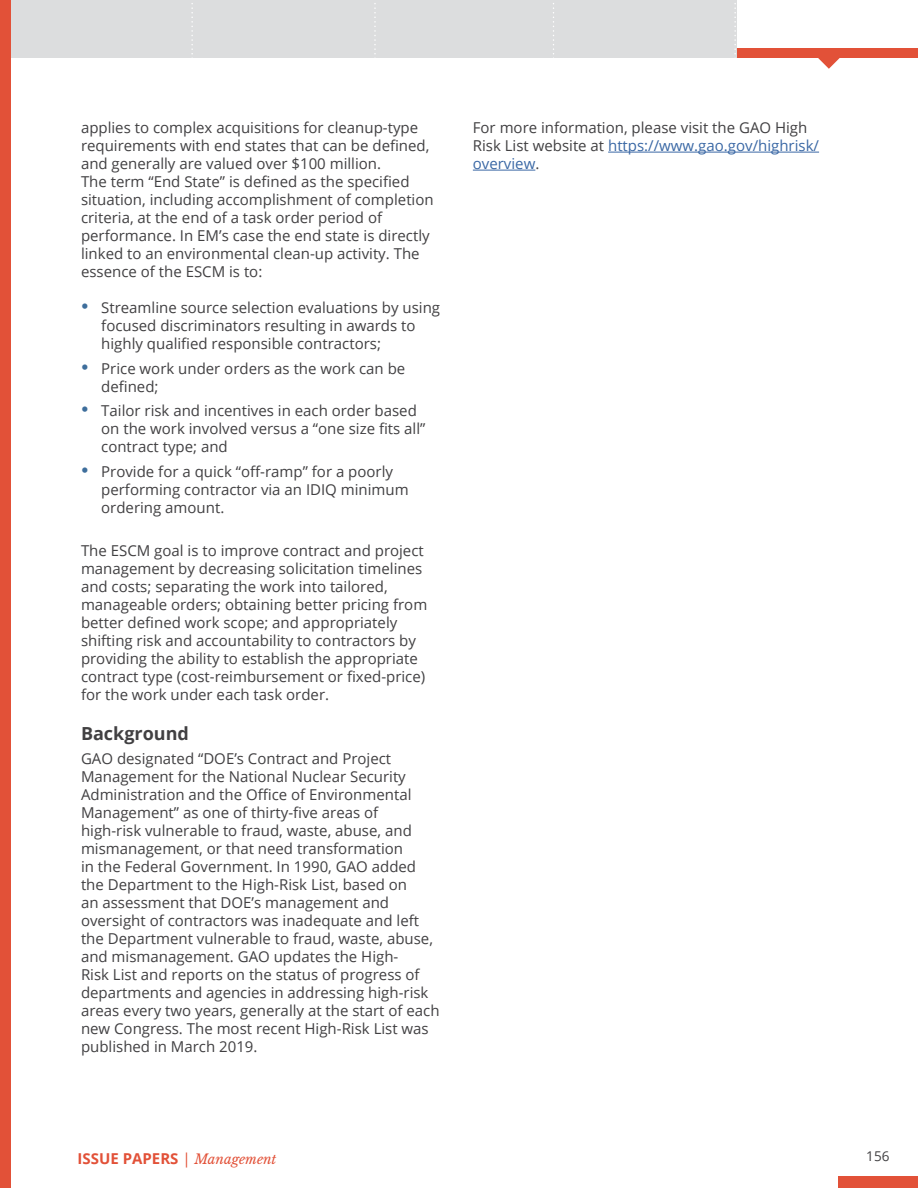
<style>
.page{position:relative;width:918px;height:1188px;background:#fff}
.page>*{position:absolute;margin:0;border:0;box-sizing:border-box;transform-origin:0 0}
.t1{font:700 18px "Open Sans";color:#414042}
.t2{font:15px/18px "Open Sans";color:#414042}
.t3{font:700 15px "Open Sans";color:#e25138}
.t4{font:13.5px "Open Sans";color:#414042}
.s1{color:#3e6e9c}
.s2{color:#3a68a5}
.s3{font-weight:400}
.s4{font-family:"Libre Baskerville";font-weight:400;font-style:italic;font-size:13.5px}
</style>
<div class="page">
<div style="left:838px;top:1176px;width:80px;height:12px;background:#e25138"></div>
<div style="left:734px;top:48px;width:184px;height:10px;background:#e25138"></div>
<svg style="left:818px;top:58px;width:22px;height:11px"></svg>
<div style="left:370px;top:0;width:186px;height:58px;background:#dcddde"></div>
<div style="left:8px;top:0;width:184px;height:58px;background:#dcddde"></div>
<div style="left:192px;top:0;width:184px;height:58px;background:#dcddde"></div>
<svg style="left:374px;top:3px;width:2px;height:51px"></svg>
<div style="left:554px;top:0;width:183px;height:58px;background:#dcddde"></div>
<svg style="left:553px;top:3px;width:1px;height:55px"></svg>
<svg style="left:734px;top:3px;width:2px;height:51px"></svg>
<svg style="left:191px;top:3px;width:2px;height:51px"></svg>
<div style="left:0;top:0;width:11px;height:1188px;background:#e25138"></div>
<hr style="left:608px;top:152px;width:211px;height:1px;background:#3a68a5">
<hr style="left:473px;top:170px;width:62px;height:1px;background:#3a68a5">
<p class="t2" style="left:81px;top:118px;width:354px">applies to complex acquisitions for cleanup-type requirements with end states that can be defined, and generally are valued over $100 million.<br>The term “End State” is defined as the specified situation, including accomplishment of completion criteria, at the end of a task order period of performance. In EM’s case the end state is directly linked to an environmental clean-up activity. The essence of the ESCM is to:</p>
<p class="t2" style="left:101px;top:298px;width:340px;text-indent:-20px"><span class="s1">•</span> Streamline source selection evaluations by using focused discriminators resulting in awards to highly qualified responsible contractors;</p>
<p class="t2" style="left:101px;top:359px;width:306px;text-indent:-20px"><span class="s1">•</span> Price work under orders as the work can be defined;</p>
<p class="t2" style="left:101px;top:402px;width:326px;text-indent:-20px"><span class="s1">•</span> Tailor risk and incentives in each order based on the work involved versus a “one size fits all” contract type; and</p>
<p class="t2" style="left:101px;top:462px;width:309px;text-indent:-20px"><span class="s1">•</span> Provide for a quick “off-ramp” for a poorly performing contractor via an IDIQ minimum ordering amount.</p>
<p class="t2" style="left:81px;top:541px;width:348px">The ESCM goal is to improve contract and project management by decreasing solicitation timelines and costs; separating the work into tailored, manageable orders; obtaining better pricing from better defined work scope; and appropriately shifting risk and accountability to contractors by providing the ability to establish the appropriate contract type (cost-reimbursement or fixed-price) for the work under each task order.</p>
<p class="t1" style="left:81px;top:720px;width:109px">Background</p>
<p class="t2" style="left:81px;top:749px;width:360px">GAO designated “DOE’s Contract and Project Management for the National Nuclear Security Administration and the Office of Environmental Management” as one of thirty-five areas of high-risk vulnerable to fraud, waste, abuse, and mismanagement, or that need transformation<br>in the Federal Government. In 1990, GAO added the Department to the High-Risk List, based on<br>an assessment that DOE’s management and oversight of contractors was inadequate and left the Department vulnerable to fraud, waste, abuse, and mismanagement. GAO updates the High-<br>Risk List and reports on the status of progress of departments and agencies in addressing high-risk areas every two years, generally at the start of each new Congress. The most recent High-Risk List was published in March 2019.</p>
<p class="t2" style="left:473px;top:118px;width:348px">For more information, please visit the GAO High<br>Risk List website at <span class="s2">https://www.gao.gov/highrisk/ overview</span>.</p>
<p class="t3" style="left:78px;top:1148px;width:200px">ISSUE PAPERS <span class="s3">|</span> <span class="s4">Management</span></p>
<p class="t4" style="left:866px;top:1147px;width:25px">156</p>
</div>
